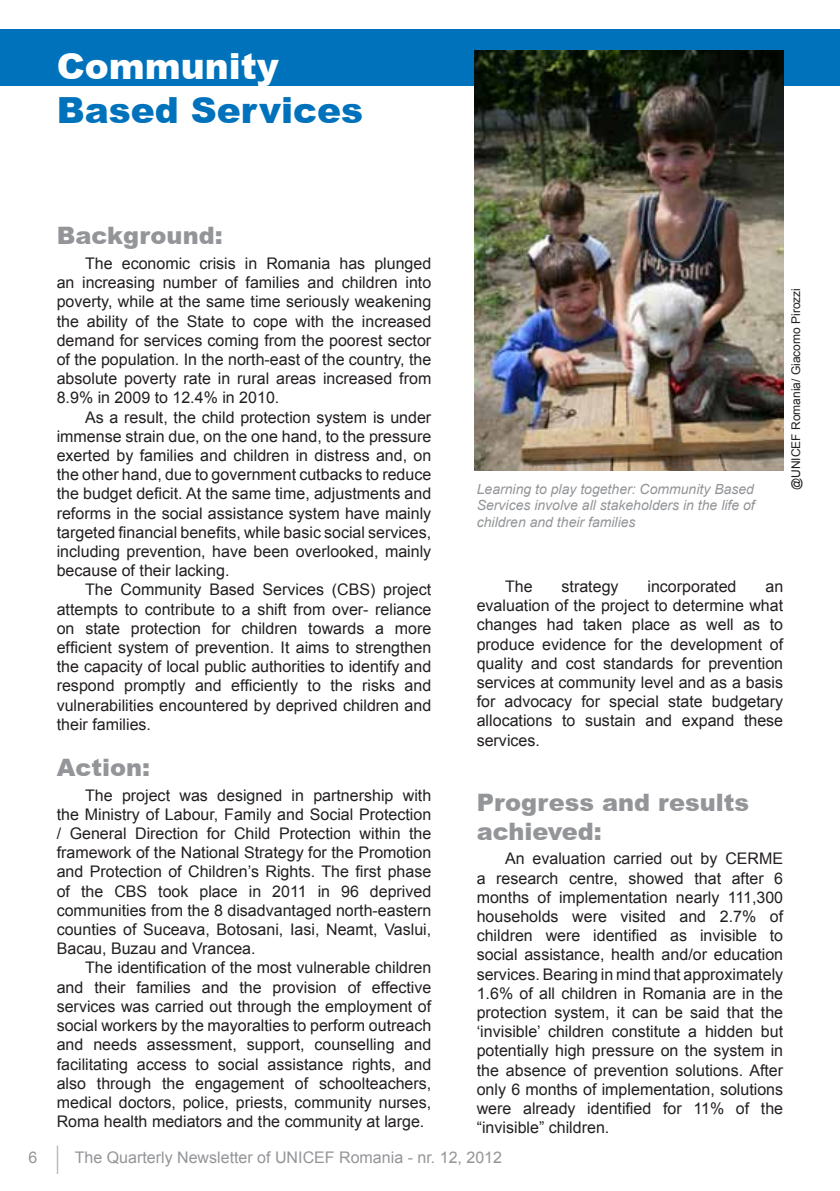
<style>
.page{position:relative;width:840px;height:1191px;background:#fff}
.page>*{position:absolute;margin:0;border:0;box-sizing:border-box;transform-origin:0 0}
.t1{font:36px "Arial Blackrom";color:#0072bc}
.t2{font:36px "Arial Blackrom";color:#fff}
.t3{font:24px/28.8px "Arial Blackrom";color:#939598}
.t4{font:16px/19.2px "Arial";color:#231f20;text-align:justify}
.t5{font:16px "Arial";color:#939598}
.t6{font:italic 14px/16.8px "Arial";color:#939598}
.t7{font:12px "Arial";color:#231f20}
</style>
<div class="page">
<svg style="left:57px;top:1145px;width:1px;height:29px"></svg>
<div style="left:0;top:30px;width:839px;height:56px;background:#0072bc"></div>
<img style="left:474px;top:51px;width:308px;height:420px">
<h1 class="t2" style="left:57px;top:40px;width:224px">Community</h1>
<h1 class="t1" style="left:57px;top:83px;width:308px">Based Services</h1>
<h2 class="t3" style="left:57px;top:220px;width:167px">Background:</h2>
<p class="t4" style="left:57px;top:254px;width:376px;text-indent:28px">The economic crisis in Romania has plunged an increasing number of families and children into poverty, while at the same time seriously weakening the ability of the State to cope with the increased demand for services coming from the poorest sector of the population. In the north-east of the country, the absolute poverty rate in rural areas increased from 8.9% in 2009 to 12.4% in 2010.</p>
<p class="t4" style="left:57px;top:407px;width:376px;text-indent:28px">As a result, the child protection system is under immense strain due, on the one hand, to the pressure exerted by families and children in distress and, on the other hand, due to government cutbacks to reduce the budget deficit. At the same time, adjustments and reforms in the social assistance system have mainly targeted financial benefits, while basic social services, including prevention, have been overlooked, mainly because of their lacking.</p>
<p class="t4" style="left:57px;top:580px;width:376px;text-indent:28px">The Community Based Services (CBS) project attempts to contribute to a shift from over- reliance on state protection for children towards a more efficient system of prevention. It aims to strengthen the capacity of local public authorities to identify and respond promptly and efficiently to the risks and vulnerabilities encountered by deprived children and their families.</p>
<h2 class="t3" style="left:57px;top:752px;width:95px">Action:</h2>
<p class="t4" style="left:57px;top:785px;width:376px;text-indent:28px">The project was designed in partnership with the Ministry of Labour, Family and Social Protection / General Direction for Child Protection within the framework of the National Strategy for the Promotion and Protection of Children’s Rights. The first phase of the CBS took place in 2011 in 96 deprived communities from the 8 disadvantaged north-eastern counties of Suceava, Botosani, Iasi, Neamt, Vaslui, Bacau, Buzau and Vrancea.</p>
<p class="t4" style="left:57px;top:958px;width:376px;text-indent:28px">The identification of the most vulnerable children and their families and the provision of effective services was carried out through the employment of social workers by the mayoralties to perform outreach and needs assessment, support, counselling and facilitating access to social assistance rights, and also through the engagement of schoolteachers, medical doctors, police, priests, community nurses, Roma health mediators and the community at large.</p>
<p class="t6" style="left:476px;top:480px;width:279px">Learning to play together: Community Based</p>
<p class="t6" style="left:476px;top:497px;width:279px">Services involve all stakeholders in the life of children and their families</p>
<p class="t7" style="left:787px;top:490px;width:204px;rotate:-90deg">@UNICEF Romania/ Giacomo Pirozzi</p>
<p class="t4" style="left:505px;top:577px;width:29px">The</p>
<p class="t4" style="left:561px;top:577px;width:58px">strategy</p>
<p class="t4" style="left:647px;top:577px;width:90px">incorporated</p>
<p class="t4" style="left:476px;top:577px;width:308px;text-indent:288px">an evaluation of the project to determine what changes had taken place as well as to produce evidence for the development of quality and cost standards for prevention services at community level and as a basis for advocacy for special state budgetary allocations to sustain and expand these services.</p>
<h2 class="t3" style="left:476px;top:786px;width:274px">Progress and results achieved:</h2>
<p class="t4" style="left:476px;top:849px;width:308px;text-indent:28px">An evaluation carried out by CERME a research centre, showed that after 6 months of implementation nearly 111,300 households were visited and 2.7% of children were identified as invisible to social assistance, health and/or education services. Bearing in mind that approximately 1.6% of all children in Romania are in the protection system, it can be said that the ‘invisible’ children constitute a hidden but potentially high pressure on the system in the absence of prevention solutions. After only 6 months of implementation, solutions were already identified for 11% of the “invisible” children.</p>
<p class="t5" style="left:28px;top:1146px;width:10px">6</p>
<p class="t5" style="left:75px;top:1146px;width:428px">The Quarterly Newsletter of UNICEF Romania - nr. 12, 2012</p>
</div>
